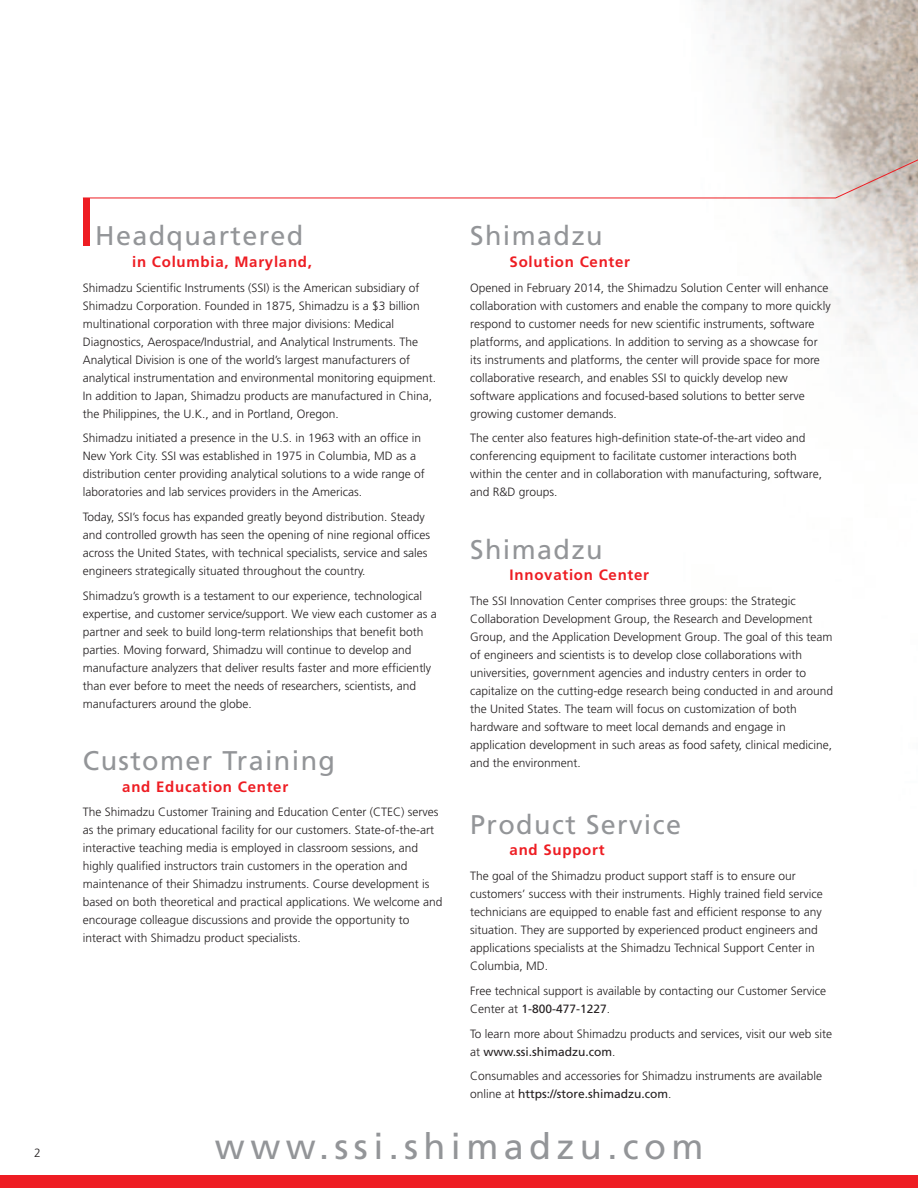
<style>
.page{position:relative;width:918px;height:1188px;background:#fff}
.page>*{position:absolute;margin:0;border:0;box-sizing:border-box;transform-origin:0 0}
.t1{font:36px "Frutiger LT Std";letter-spacing:.15em;color:#939598}
.t2{font:27px "Frutiger LT Std";letter-spacing:.05em;color:#939598}
.t3{font:700 15px "Frutiger LT Std";letter-spacing:.05em;color:#ee1d23}
.t4{font:300 12px/18px "Frutiger LT Std";color:#231f20}
.s1{font-weight:400}
</style>
<div class="page">
<img style="left:83px;top:0;width:835px;height:349px">
<div style="left:83px;top:198px;width:6px;height:47px;background:#ee1d23"></div>
<svg style="left:82px;top:111px;width:836px;height:88px"></svg>
<div style="left:0;top:1175px;width:918px;height:13px;background:#ee1d23"></div>
<p class="t4" style="left:34px;top:1145px;width:8px">2</p>
<h2 class="t2" style="left:95px;top:225px;width:210px">Headquartered</h2>
<p class="t3" style="left:132px;top:256px;width:181px">in Columbia, Maryland,</p>
<p class="t4" style="left:83px;top:279px;width:355px">Shimadzu Scientific Instruments (SSI) is the American subsidiary of Shimadzu Corporation. Founded in 1875, Shimadzu is a $3 billion multinational corporation with three major divisions: Medical Diagnostics, Aerospace/Industrial, and Analytical Instruments. The Analytical Division is one of the world’s largest manufacturers of analytical instrumentation and environmental monitoring equipment.<br>In addition to Japan, Shimadzu products are manufactured in China, the Philippines, the U.K., and in Portland, Oregon.</p>
<p class="t4" style="left:83px;top:430px;width:343px">Shimadzu initiated a presence in the U.S. in 1963 with an office in New York City. SSI was established in 1975 in Columbia, MD as a distribution center providing analytical solutions to a wide range of laboratories and lab services providers in the Americas.</p>
<p class="t4" style="left:83px;top:509px;width:349px">Today, SSI’s focus has expanded greatly beyond distribution. Steady and controlled growth has seen the opening of nine regional offices across the United States, with technical specialists, service and sales engineers strategically situated throughout the country.</p>
<p class="t4" style="left:83px;top:587px;width:355px">Shimadzu’s growth is a testament to our experience, technological expertise, and customer service/support. We view each customer as a partner and seek to build long-term relationships that benefit both parties. Moving forward, Shimadzu will continue to develop and manufacture analyzers that deliver results faster and more efficiently than ever before to meet the needs of researchers, scientists, and manufacturers around the globe.</p>
<h2 class="t2" style="left:83px;top:750px;width:254px">Customer Training</h2>
<p class="t3" style="left:122px;top:781px;width:167px">and Education Center</p>
<p class="t4" style="left:83px;top:804px;width:361px">The Shimadzu Customer Training and Education Center (CTEC) serves as the primary educational facility for our customers. State-of-the-art interactive teaching media is employed in classroom sessions, and highly qualified instructors train customers in the operation and maintenance of their Shimadzu instruments. Course development is based on both theoretical and practical applications. We welcome and encourage colleague discussions and provide the opportunity to interact with Shimadzu product specialists.</p>
<h2 class="t2" style="left:470px;top:225px;width:134px">Shimadzu</h2>
<p class="t3" style="left:510px;top:256px;width:122px">Solution Center</p>
<p class="t4" style="left:470px;top:279px;width:362px">Opened in February 2014, the Shimadzu Solution Center will enhance collaboration with customers and enable the company to more quickly respond to customer needs for new scientific instruments, software platforms, and applications. In addition to serving as a showcase for its instruments and platforms, the center will provide space for more collaborative research, and enables SSI to quickly develop new software applications and focused-based solutions to better serve growing customer demands.</p>
<p class="t4" style="left:470px;top:430px;width:353px">The center also features high-definition state-of-the-art video and conferencing equipment to facilitate customer interactions both within the center and in collaboration with manufacturing, software, and R&amp;D groups.</p>
<h2 class="t2" style="left:470px;top:538px;width:134px">Shimadzu</h2>
<p class="t3" style="left:510px;top:569px;width:141px">Innovation Center</p>
<p class="t4" style="left:470px;top:593px;width:364px">The SSI Innovation Center comprises three groups: the Strategic Collaboration Development Group, the Research and Development Group, and the Application Development Group. The goal of this team of engineers and scientists is to develop close collaborations with universities, government agencies and industry centers in order to capitalize on the cutting-edge research being conducted in and around the United States. The team will focus on customization of both hardware and software to meet local demands and engage in application development in such areas as food safety, clinical medicine, and the environment.</p>
<h2 class="t2" style="left:470px;top:814px;width:212px">Product Service</h2>
<p class="t3" style="left:510px;top:844px;width:97px">and Support</p>
<p class="t4" style="left:470px;top:868px;width:354px">The goal of the Shimadzu product support staff is to ensure our customers’ success with their instruments. Highly trained field service technicians are equipped to enable fast and efficient response to any situation. They are supported by experienced product engineers and applications specialists at the Shimadzu Technical Support Center in Columbia, MD.</p>
<p class="t4" style="left:470px;top:983px;width:357px">Free technical support is available by contacting our Customer Service<br>Center at <span class="s1">1-800-477-1227</span>.</p>
<p class="t4" style="left:470px;top:1025px;width:363px">To learn more about Shimadzu products and services, visit our web site at <span class="s1">www.ssi.shimadzu.com</span>.</p>
<p class="t4" style="left:470px;top:1068px;width:353px">Consumables and accessories for Shimadzu instruments are available online at <span class="s1">https://store.shimadzu.com</span>.</p>
<h1 class="t1" style="left:215px;top:1132px;width:490px">www.ssi.shimadzu.com</h1>
</div>
